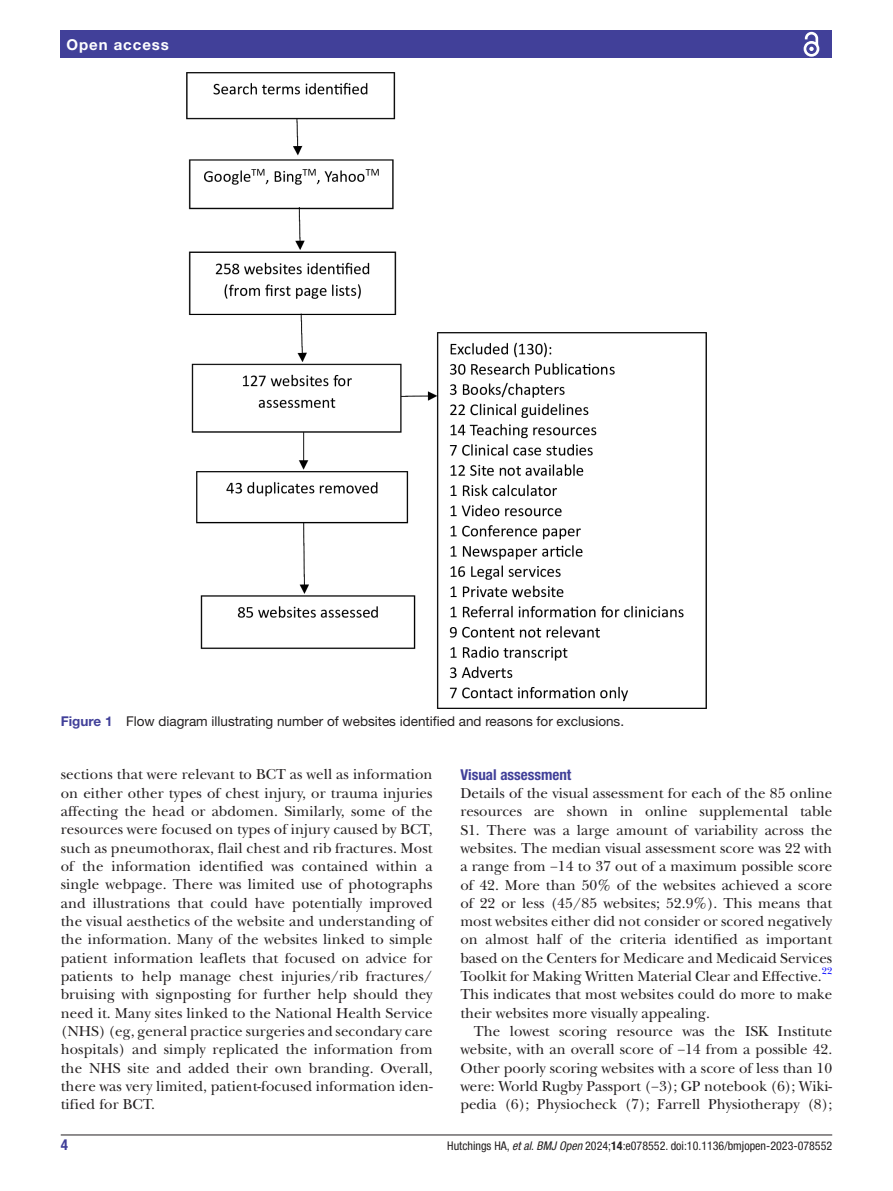
<style>
.page{position:relative;width:893px;height:1191px;background:#fff}
.page>*{position:absolute;margin:0;border:0;box-sizing:border-box;transform-origin:0 0}
.t1{font:15px/18.3px "New Baskerville";color:#231f20;text-align:justify}
.t2{font:700 condensed 15px "Helvetica Neue LT Std";color:#414099}
.t3{font:700 15px "Helvetica Neue LT Std";letter-spacing:.065em;color:#fff}
.t4{font:13.5px "Helvetica Neue LT Std";color:#231f20}
.t5{font:condensed 12px "Helvetica Neue LT Std";color:#231f20}
.t6{font:9.9px "New Baskerville";color:#00f}
.s1{font-weight:700;color:#414099}
.s2{font-style:italic}
.s3{font-weight:700}
</style>
<div class="page">
<hr style="left:61px;top:1134px;width:771px;height:1px;background:#231f20">
<div style="left:61px;top:31px;width:771px;height:27px;background:#414099"></div>
<svg style="left:803px;top:31px;width:17px;height:26px"></svg>
<img style="left:186px;top:73px;width:521px;height:635px">
<p class="t3" style="left:66px;top:35px;width:104px">Open access</p>
<p class="t4" style="left:61px;top:713px;width:565px"><span class="s1">Figure 1</span> Flow diagram illustrating number of websites identified and reasons for exclusions.</p>
<p class="t1" style="left:61px;top:765px;width:373px">sections that were relevant to BCT as well as information on either other types of chest injury, or trauma injuries affecting the head or abdomen. Similarly, some of the resources were focused on types of injury caused by BCT, such as pneumothorax, flail chest and rib fractures. Most of the information identified was contained within a single webpage. There was limited use of photographs and illustrations that could have potentially improved the visual aesthetics of the website and understanding of the information. Many of the websites linked to simple patient information leaflets that focused on advice for patients to help manage chest injuries/rib fractures/ bruising with signposting for further help should they need it. Many sites linked to the National Health Service (NHS) (eg, general practice surgeries and secondary care hospitals) and simply replicated the information from the NHS site and added their own branding. Overall, there was very limited, patient-focused information iden&shy;tified for BCT.</p>
<p class="t2" style="left:460px;top:765px;width:113px">Visual assessment</p>
<p class="t1" style="left:460px;top:784px;width:373px">Details of the visual assessment for each of the 85 online resources are shown in online supplemental table S1. There was a large amount of variability across the websites. The median visual assessment score was 22 with a range from −14 to 37 out of a maximum possible score of 42. More than 50% of the websites achieved a score of 22 or less (45/85 websites; 52.9%). This means that most websites either did not consider or scored negatively on almost half of the criteria identified as important based on the Centers for Medicare and Medicaid Services Toolkit for Making Written Material Clear and Effective.</p>
<p class="t6" style="left:822px;top:965px;width:12px">22</p>
<p class="t1" style="left:460px;top:985px;width:373px">This indicates that most websites could do more to make their websites more visually appealing.</p>
<p class="t1" style="left:460px;top:1022px;width:373px;text-indent:14px">The lowest scoring resource was the ISK Institute website, with an overall score of −14 from a possible 42.<br>Other poorly scoring websites with a score of less than 10 were: World Rugby Passport (−3); GP notebook (6); Wiki&shy;pedia (6); Physiocheck (7); Farrell Physiotherapy (8);</p>
<p class="t2" style="left:61px;top:1135px;width:9px">4</p>
<p class="t5" style="left:447px;top:1138px;width:386px">Hutchings HA, <span class="s2">et al</span>. <span class="s2">BMJ Open</span> 2024;<span class="s3">14</span>:e078552. doi:10.1136/bmjopen-2023-078552</p>
</div>
